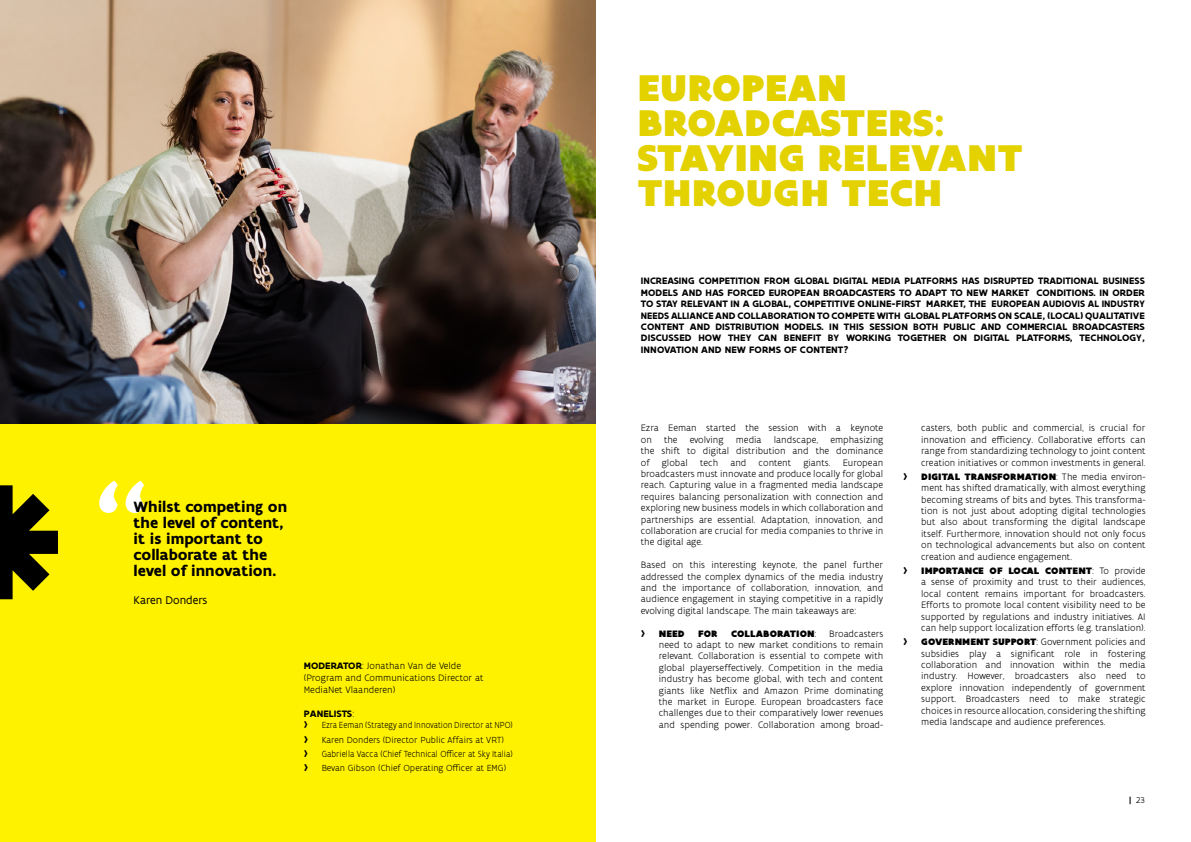
<style>
.page{position:relative;width:1191px;height:842px;background:#fff}
.page>*{position:absolute;margin:0;border:0;box-sizing:border-box;transform-origin:0 0}
.t1{font:900 40px/35px "Flanders Art Sans";letter-spacing:.005em;color:#e3d200}
.t2{font:700 16px/16px "Flanders Art Sans";color:#000}
.t3{font:12px "Flanders Art Sans";color:#000}
.t4{font:300 10px/11.4px "Flanders Art Sans";color:#000;text-align:justify}
.t5{font:700 10px/11.4px "Flanders Art Sans";letter-spacing:.005em;color:#000;text-align:justify}
.t6{font:300 10px/12px "Flanders Art Sans";color:#000101}
.t7{font:900 10px "Flanders Art Sans";letter-spacing:.005em;color:#000}
.t8{font:700 10px/11.4px "Flanders Art Sans";letter-spacing:.005em;color:#000101}
.t9{font:900 10px "Flanders Art Sans";letter-spacing:.005em;color:#000;scale:.93 1}
.t10{font:300 9.5px "Flanders Art Sans";color:#000}
.t11{font:300 9.5px "Flanders Art Sans";color:#000;scale:.93 1}
.t12{font:300 9.5px "Flanders Art Sans";color:#000;scale:.9 1}
.t13{font:300 9px "Flanders Art Sans";color:#000}
.s1{font-weight:700}
.s2{font-weight:300}
.s3{font-weight:900;color:#000}
.s4{font-weight:900}
.s5{font-weight:500}
</style>
<div class="page">
<div style="left:0;top:0;width:595px;height:842px;background:#fff200"></div>
<img style="left:0;top:0;width:595px;height:423px">
<svg style="left:99px;top:481px;width:45px;height:32px"></svg>
<svg style="left:0;top:485px;width:58px;height:114px"></svg>
<h2 class="t2" style="left:134px;top:499px;width:155px">Whilst competing on the level of content, it is important to collaborate at the level of innovation.</h2>
<p class="t3" style="left:134px;top:593px;width:75px">Karen Donders</p>
<p class="t6" style="left:304px;top:660px;width:181px"><span class="s1">MODERATOR</span>: Jonathan Van de Velde (Program and Communications Director at<br>MediaNet Vlaanderen)</p>
<p class="t8" style="left:304px;top:708px;width:52px">PANELISTS<span class="s2">: </span><span class="s3">›</span></p>
<p class="t12" style="left:322px;top:720px;width:214px">Ezra Eeman (Strategy and Innovation Director at NPO)</p>
<p class="t7" style="left:304px;top:733px;width:6px">›</p>
<p class="t10" style="left:322px;top:734px;width:184px">Karen Donders (Director Public Affairs at VRT)</p>
<p class="t9" style="left:304px;top:747px;width:6px">›</p>
<p class="t11" style="left:322px;top:748px;width:207px">Gabriella Vacca (Chief Technical Officer at Sky Italia)</p>
<p class="t7" style="left:304px;top:762px;width:6px">›</p>
<p class="t10" style="left:322px;top:762px;width:186px">Bevan Gibson (Chief Operating Officer at EMG)</p>
<h1 class="t1" style="left:637px;top:71px;width:387px">EUROPEAN<br>BROADCASTERS:<br>STAYING RELEVANT<br>THROUGH TECH</h1>
<p class="t5" style="left:641px;top:276px;width:505px">INCREASING COMPETITION FROM GLOBAL DIGITAL MEDIA PLATFORMS HAS DISRUPTED TRADITIONAL BUSINESS MODELS AND HAS FORCED EUROPEAN BROADCASTERS TO ADAPT TO NEW MARKET CONDITIONS. IN ORDER TO STAY RELEVANT IN A GLOBAL, COMPETITIVE ONLINE-FIRST MARKET, THE EUROPEAN AUDIOVIS AL INDUSTRY NEEDS ALLIANCE AND COLLABORATION TO COMPETE WITH GLOBAL PLATFORMS ON SCALE, (LOCAL) QUALITATIVE CONTENT AND DISTRIBUTION MODELS. IN THIS SESSION BOTH PUBLIC AND COMMERCIAL BROADCASTERS DISCUSSED HOW THEY CAN BENEFIT BY WORKING TOGETHER ON DIGITAL PLATFORMS, TECHNOLOGY, INNOVATION AND NEW FORMS OF CONTENT?</p>
<p class="t4" style="left:641px;top:422px;width:244px">Ezra Eeman started the session with a keynote on the evolving media landscape, emphasizing the shift to digital distribution and the dominance of global tech and content giants. European broadcasters must innovate and produce locally for global reach. Capturing value in a fragmented media landscape requires balancing personalization with connection and exploring new business models in which collaboration and partnerships are essential. Adaptation, innovation, and collaboration are crucial for media companies to thrive in the digital age.</p>
<p class="t4" style="left:641px;top:559px;width:244px">Based on this interesting keynote, the panel further addressed the complex dynamics of the media industry and the importance of collaboration, innovation, and audience engagement in staying competitive in a rapidly evolving digital landscape. The main takeaways are:</p>
<p class="t7" style="left:641px;top:627px;width:6px">›</p>
<p class="t7" style="left:659px;top:627px;width:27px">NEED</p>
<p class="t7" style="left:698px;top:627px;width:21px">FOR</p>
<p class="t7" style="left:731px;top:627px;width:87px">COLLABORATION<span class="s2">:</span></p>
<p class="t4" style="left:659px;top:628px;width:226px;text-indent:170px">Broadcasters need to adapt to new market conditions to remain relevant. Collaboration is essential to compete with global playerseffectively. Competition in the media industry has become global, with tech and content giants like Netflix and Amazon Prime dominating the market in Europe. European broadcasters face challenges due to their comparatively lower revenues and spending power. Collaboration among broad-</p>
<p class="t4" style="left:921px;top:422px;width:226px">casters, both public and commercial, is crucial for innovation and efficiency. Collaborative efforts can range from standardizing technology to joint content creation initiatives or common investments in general.</p>
<p class="t7" style="left:903px;top:470px;width:6px">›</p>
<p class="t4" style="left:921px;top:471px;width:226px"><span class="s4">DIGITAL TRANSFORMATION</span>: The media environ&shy;ment has shifted dramatically, with almost everything becoming streams of bits and bytes. This transforma&shy;tion is not just about adopting digital technologies but also about transforming the digital landscape itself. Furthermore, innovation should not only focus on technological advancements but also on content creation and audience engagement.</p>
<p class="t7" style="left:903px;top:565px;width:6px">›</p>
<p class="t4" style="left:921px;top:565px;width:226px"><span class="s4">IMPORTANCE OF LOCAL CONTENT</span>: To provide a sense of proximity and trust to their audiences, local content remains important for broadcasters.<br>Efforts to promote local content visibility need to be supported by regulations and industry initiatives. AI can help support localization efforts (e.g. translation).</p>
<p class="t7" style="left:903px;top:636px;width:6px">›</p>
<p class="t4" style="left:921px;top:636px;width:226px"><span class="s4">GOVERNMENT SUPPORT</span>: Government policies and subsidies play a significant role in fostering collaboration and innovation within the media industry. However, broadcasters also need to explore innovation independently of government support. Broadcasters need to make strategic choices in resource allocation, considering the shifting media landscape and audience preferences.</p>
<p class="t13" style="left:1129px;top:794px;width:17px"><span class="s5">|</span> 23</p>
</div>
